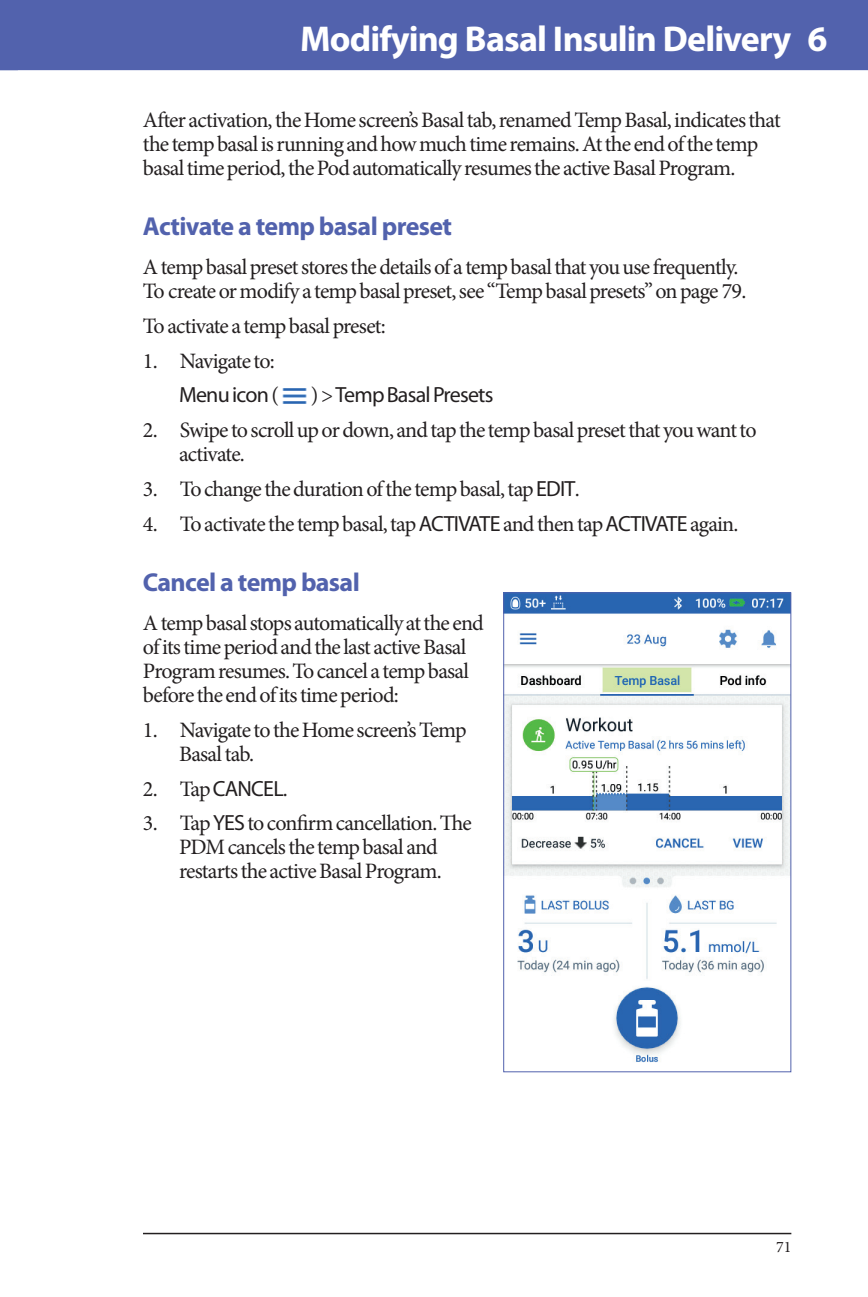
<style>
.page{position:relative;width:868px;height:1297px;background:#fff}
.page>*{position:absolute;margin:0;border:0;box-sizing:border-box;transform-origin:0 0}
.t1{font:700 36px "Myriad Pro";letter-spacing:-.025em;color:#fff}
.Head2{font:700 26px "Myriad Pro";letter-spacing:-.025em;color:#5262ad}
.BodyText{font:22px/24px "Minion Pro";letter-spacing:-.035em;color:#231f20}
.BodyTextIndent{font:22px "Myriad Pro";letter-spacing:-.035em;color:#231f20}
.t2{font:16px "Minion Pro";color:#231f20}
.s1{font-family:"Minion Pro"}
.s2{font-family:"Myriad Pro"}
</style>
<div class="page">
<div style="left:18px;top:0;width:849px;height:70px;background:#5262ad"></div>
<hr style="left:143px;top:1233px;width:648px;height:1px;background:#231f20">
<img style="left:282px;top:388px;width:25px;height:16px">
<img style="left:505px;top:594px;width:284px;height:469px">
<div style="left:503px;top:592px;width:288px;height:480px;border:1px solid #5262ad"></div>
<svg style="left:0;top:0;width:18px;height:70px"></svg>
<h1 class="t1" style="left:300px;top:16px;width:528px">Modifying Basal Insulin Delivery 6</h1>
<p class="BodyText" style="left:143px;top:108px;width:639px">After activation, the Home screen’s Basal tab, renamed Temp Basal, indicates that the temp basal is running and how much time remains. At the end of the temp basal time period, the Pod automatically resumes the active Basal Program.</p>
<p class="Head2" style="left:143px;top:209px;width:310px">Activate a temp basal preset</p>
<p class="BodyText" style="left:143px;top:255px;width:605px">A temp basal preset stores the details of a temp basal that you use frequently.<br>To create or modify a temp basal preset, see “Temp basal presets” on page 79.</p>
<p class="BodyText" style="left:143px;top:314px;width:244px">To activate a temp basal preset:</p>
<p class="BodyText" style="left:143px;top:349px;width:133px">1. Navigate to:</p>
<p class="BodyTextIndent" style="left:179px;top:381px;width:101px">Menu icon <span class="s1">(</span></p>
<p class="BodyTextIndent" style="left:311px;top:381px;width:184px"><span class="s1">) &gt;</span> Temp Basal Presets</p>
<p class="BodyText" style="left:179px;top:418px;width:579px;text-indent:-36px">2. Swipe to scroll up or down, and tap the temp basal preset that you want to activate.</p>
<p class="BodyText" style="left:143px;top:477px;width:438px">3. To change the duration of the temp basal, tap <span class="s2">EDIT</span>.</p>
<p class="BodyText" style="left:143px;top:512px;width:597px">4. To activate the temp basal, tap <span class="s2">ACTIVATE</span> and then tap <span class="s2">ACTIVATE</span> again.</p>
<p class="Head2" style="left:143px;top:565px;width:218px">Cancel a temp basal</p>
<p class="BodyText" style="left:143px;top:611px;width:342px">A temp basal stops automatically at the end of its time period and the last active Basal Program resumes. To cancel a temp basal before the end of its time period:</p>
<p class="BodyText" style="left:179px;top:718px;width:289px;text-indent:-36px">1. Navigate to the Home screen’s Temp<br>Basal tab.</p>
<p class="BodyText" style="left:143px;top:777px;width:146px">2. Tap <span class="s2">CANCEL</span>.</p>
<p class="BodyText" style="left:143px;top:811px;width:330px;text-align:center">3. Tap <span class="s2">YES</span> to confirm cancellation. The<br>PDM cancels the temp basal and<br>restarts the active Basal Program.</p>
<p class="t2" style="left:776px;top:1236px;width:17px">71</p>
</div>
